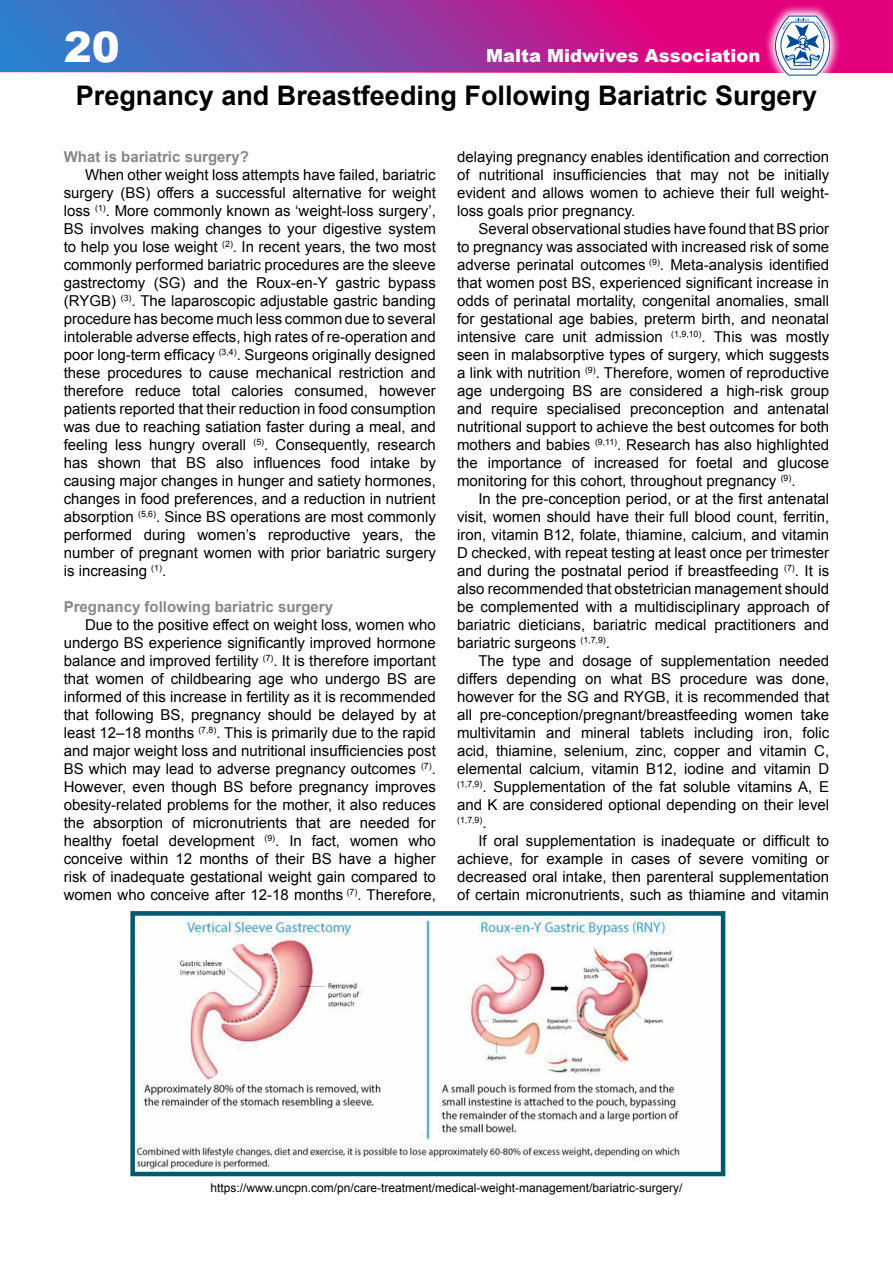
<style>
.page{position:relative;width:893px;height:1263px;background:#fff}
.page>*{position:absolute;margin:0;border:0;box-sizing:border-box;transform-origin:0 0}
.t1{font:900 42px "Arial";color:#fff}
.t2{font:700 27px "Arial";color:#000}
.t3{font:900 18px "Arial";color:#fff}
.t4{font:15px/18px "Arial";color:#000;text-align:justify}
.t5{font:700 15px "Arial";color:#878787}
.t6{font:12px "Arial";color:#000}
.t7{font:8.7px "Arial";color:#000}
.s1{font-size:15px}
</style>
<div class="page">
<img style="left:135px;top:916px;width:585px;height:255px">
<div style="left:130px;top:911px;width:595px;height:265px;border:4px solid #005a6d"></div>
<svg style="left:0;top:0;width:892px;height:72px;background:#8f3ba2"></svg>
<svg style="left:764px;top:4px;width:77px;height:72px;background:#e53698"></svg>
<svg style="left:775px;top:16px;width:55px;height:59px"></svg>
<h1 class="t1" style="left:64px;top:16px;width:58px">20</h1>
<p class="t3" style="left:486px;top:42px;width:276px">Malta Midwives Association</p>
<h2 class="t2" style="left:76px;top:77px;width:743px">Pregnancy and Breastfeeding Following Bariatric Surgery</h2>
<p class="t5" style="left:64px;top:147px;width:187px">What is bariatric surgery?</p>
<p class="t4" style="left:64px;top:166px;width:374px;text-indent:21px">When other weight loss attempts have failed, bariatric surgery (BS) offers a successful alternative for weight loss <sup>(1)</sup>. More commonly known as ‘weight-loss surgery’, BS involves making changes to your digestive system to help you lose weight <sup>(2)</sup>. In recent years, the two most commonly performed bariatric procedures are the sleeve gastrectomy (SG) and the Roux-en-Y gastric bypass (RYGB) <sup>(3)</sup>. The laparoscopic adjustable gastric banding procedure has become much less common due to several intolerable adverse effects, high rates of re-operation and poor long-term efficacy <sup>(3,4)</sup>. Surgeons originally designed these procedures to cause mechanical restriction and therefore reduce total calories consumed, however patients reported that their reduction in food consumption was due to reaching satiation faster during a meal, and feeling less hungry overall <sup>(5)</sup>. Consequently, research has shown that BS also influences food intake by causing major changes in hunger and satiety hormones, changes in food preferences, and a reduction in nutrient absorption <sup>(5,6)</sup>. Since BS operations are most commonly performed during women’s reproductive years, the number of pregnant women with prior bariatric surgery is increasing <sup>(1)</sup>.</p>
<p class="t5" style="left:64px;top:597px;width:271px">Pregnancy following bariatric surgery</p>
<p class="t4" style="left:64px;top:616px;width:374px;text-indent:21px">Due to the positive effect on weight loss, women who undergo BS experience significantly improved hormone balance and improved fertility <sup>(7)</sup>. It is therefore important that women of childbearing age who undergo BS are informed of this increase in fertility as it is recommended that following BS, pregnancy should be delayed by at least 12–18 months <sup>(7,8)</sup>. This is primarily due to the rapid and major weight loss and nutritional insufficiencies post BS which may lead to adverse pregnancy outcomes <sup>(7)</sup>.<br>However, even though BS before pregnancy improves obesity-related problems for the mother, it also reduces the absorption of micronutrients that are needed for healthy foetal development <sup>(9)</sup>. In fact, women who conceive within 12 months of their BS have a higher risk of inadequate gestational weight gain compared to women who conceive after 12-18 months <sup>(7)</sup>. Therefore,</p>
<p class="t4" style="left:457px;top:148px;width:374px">delaying pregnancy enables identification and correction of nutritional insufficiencies that may not be initially evident and allows women to achieve their full weight&shy;loss goals prior pregnancy.</p>
<p class="t4" style="left:457px;top:220px;width:374px;text-indent:21px">Several observational studies have found that BS prior to pregnancy was associated with increased risk of some adverse perinatal outcomes <sup>(9)</sup>. Meta-analysis identified that women post BS, experienced significant increase in odds of perinatal mortality, congenital anomalies, small for gestational age babies, preterm birth, and neonatal intensive care unit admission <sup>(1,9,10)</sup>. This was mostly seen in malabsorptive types of surgery, which suggests a link with nutrition <sup>(9)</sup>. Therefore, women of reproductive age undergoing BS are considered a high-risk group and require specialised preconception and antenatal nutritional support to achieve the best outcomes for both mothers and babies <sup>(9,11)</sup>. Research has also highlighted the importance of increased for foetal and glucose monitoring for this cohort, throughout pregnancy <sup>(9)</sup>.</p>
<p class="t4" style="left:457px;top:490px;width:374px;text-indent:21px">In the pre-conception period, or at the first antenatal visit, women should have their full blood count, ferritin, iron, vitamin B12, folate, thiamine, calcium, and vitamin D checked, with repeat testing at least once per trimester and during the postnatal period if breastfeeding <sup>(7)</sup>. It is also recommended that obstetrician management should be complemented with a multidisciplinary approach of bariatric dieticians, bariatric medical practitioners and bariatric surgeons <sup>(1,7,9)</sup>.</p>
<p class="t4" style="left:457px;top:652px;width:374px;text-indent:21px">The type and dosage of supplementation needed differs depending on what BS procedure was done, however for the SG and RYGB, it is recommended that all pre-conception/pregnant/breastfeeding women take multivitamin and mineral tablets including iron, folic acid, thiamine, selenium, zinc, copper and vitamin C, elemental calcium, vitamin B12, iodine and vitamin D <sup>(1,7,9)</sup>. Supplementation of the fat soluble vitamins A, E and K are considered optional depending on their level</p>
<p class="t7" style="left:457px;top:814px;width:31px">(1,7,9)<span class="s1">.</span></p>
<p class="t4" style="left:457px;top:832px;width:374px;text-indent:21px">If oral supplementation is inadequate or difficult to achieve, for example in cases of severe vomiting or decreased oral intake, then parenteral supplementation of certain micronutrients, such as thiamine and vitamin</p>
<p class="t6" style="left:210px;top:1180px;width:474px">https://www.uncpn.com/pn/care-treatment/medical-weight-management/bariatric-surgery/</p>
</div>
